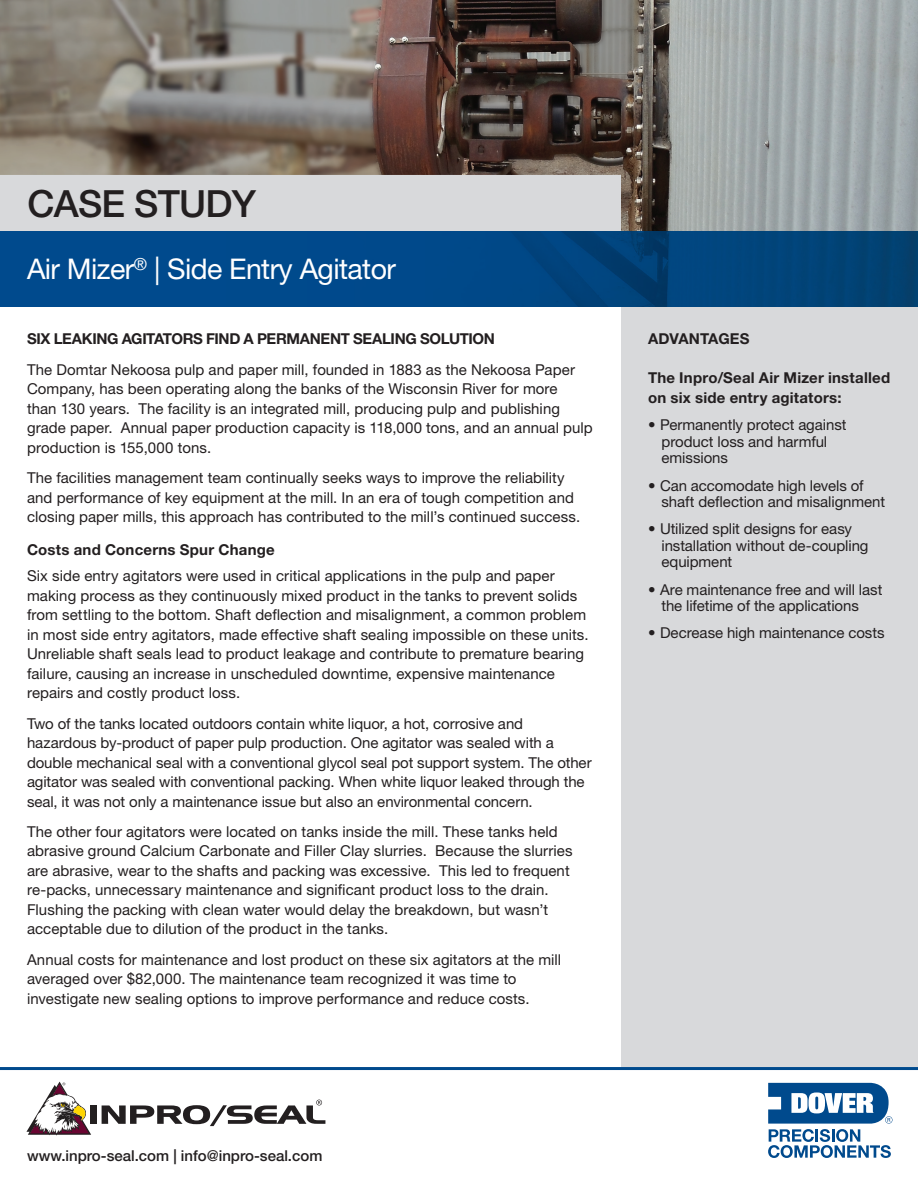
<style>
.page{position:relative;width:918px;height:1188px;background:#fff}
.page>*{position:absolute;margin:0;border:0;box-sizing:border-box;transform-origin:0 0}
.t1{font:500 37.5px "Helvetica Neue LT Std";letter-spacing:-.02em;color:#231f20}
.t2{font:28.5px "Helvetica Neue LT Std";letter-spacing:-.02em;color:#fff}
.t3{font:15px/19.5px "Helvetica Neue LT Std";color:#231f20}
.t4{font:700 15px/19.5px "Helvetica Neue LT Std";letter-spacing:.01em;color:#231f20}
.t5{font:700 15px "Helvetica Neue LT Std";letter-spacing:-.025em;color:#231f20}
.t6{font:500 15px "Helvetica Neue LT Std";color:#231f20}
</style>
<div class="page">
<img style="left:0;top:0;width:511px;height:175px">
<img style="left:511px;top:0;width:263px;height:200px">
<img style="left:774px;top:0;width:144px;height:231px">
<img style="left:621px;top:200px;width:154px;height:31px">
<div style="left:621px;top:307px;width:297px;height:760px;background:#d8d9db"></div>
<div style="left:0;top:175px;width:621px;height:56px;background:#d8d9db"></div>
<img style="left:0;top:231px;width:918px;height:76px">
<svg style="left:768px;top:1083px;width:124px;height:75px"></svg>
<div style="left:90px;top:1105px;width:7px;height:19px;background:#231f20"></div>
<svg style="left:26px;top:1082px;width:65px;height:54px"></svg>
<svg style="left:102px;top:1100px;width:223px;height:26px"></svg>
<svg style="left:0;top:1067px;width:918px;height:3px;background:#034c8e"></svg>
<h1 class="t1" style="left:27px;top:182px;width:230px">CASE STUDY</h1>
<h2 class="t2" style="left:27px;top:259px;width:370px">Air Mizer<sup>®</sup> | Side Entry Agitator</h2>
<p class="t5" style="left:27px;top:334px;width:469px">SIX LEAKING AGITATORS FIND A PERMANENT SEALING SOLUTION</p>
<p class="t3" style="left:27px;top:361px;width:567px">The Domtar Nekoosa pulp and paper mill, founded in 1883 as the Nekoosa Paper Company, has been operating along the banks of the Wisconsin River for more<br>than 130 years. The facility is an integrated mill, producing pulp and publishing grade paper. Annual paper production capacity is 118,000 tons, and an annual pulp production is 155,000 tons.</p>
<p class="t3" style="left:27px;top:469px;width:555px">The facilities management team continually seeks ways to improve the reliability and performance of key equipment at the mill. In an era of tough competition and closing paper mills, this approach has contributed to the mill’s continued success.</p>
<p class="t4" style="left:27px;top:541px;width:249px">Costs and Concerns Spur Change</p>
<p class="t3" style="left:27px;top:568px;width:563px">Six side entry agitators were used in critical applications in the pulp and paper making process as they continuously mixed product in the tanks to prevent solids from settling to the bottom. Shaft deflection and misalignment, a common problem in most side entry agitators, made effective shaft sealing impossible on these units.<br>Unreliable shaft seals lead to product leakage and contribute to premature bearing failure, causing an increase in unscheduled downtime, expensive maintenance repairs and costly product loss.</p>
<p class="t3" style="left:27px;top:715px;width:566px">Two of the tanks located outdoors contain white liquor, a hot, corrosive and hazardous by-product of paper pulp production. One agitator was sealed with a double mechanical seal with a conventional glycol seal pot support system. The other agitator was sealed with conventional packing. When white liquor leaked through the seal, it was not only a maintenance issue but also an environmental concern.</p>
<p class="t3" style="left:27px;top:823px;width:547px">The other four agitators were located on tanks inside the mill. These tanks held abrasive ground Calcium Carbonate and Filler Clay slurries. Because the slurries are abrasive, wear to the shafts and packing was excessive. This led to frequent re-packs, unnecessary maintenance and significant product loss to the drain.<br>Flushing the packing with clean water would delay the breakdown, but wasn’t acceptable due to dilution of the product in the tanks.</p>
<p class="t3" style="left:27px;top:951px;width:536px">Annual costs for maintenance and lost product on these six agitators at the mill averaged over $82,000. The maintenance team recognized it was time to investigate new sealing options to improve performance and reduce costs.</p>
<p class="t4" style="left:648px;top:331px;width:103px">ADVANTAGES</p>
<p class="t4" style="left:648px;top:370px;width:244px">The Inpro/Seal Air Mizer installed on six side entry agitators:</p>
<p class="t3" style="left:662px;top:418px;width:187px;line-height:16.5px;text-indent:-14px">• Permanently protect against product loss and harmful emissions</p>
<p class="t3" style="left:662px;top:478px;width:225px;line-height:16.5px;text-indent:-14px">• Can accomodate high levels of shaft deflection and misalignment</p>
<p class="t3" style="left:662px;top:522px;width:209px;line-height:16.5px;text-indent:-14px">• Utilized split designs for easy installation without de-coupling equipment</p>
<p class="t3" style="left:662px;top:583px;width:222px;line-height:16.5px;text-indent:-14px">• Are maintenance free and will last the lifetime of the applications</p>
<p class="t3" style="left:648px;top:625px;width:238px">• Decrease high maintenance costs</p>
<p class="t6" style="left:27px;top:1148px;width:297px">www.inpro-seal.com | info@inpro-seal.com</p>
</div>
